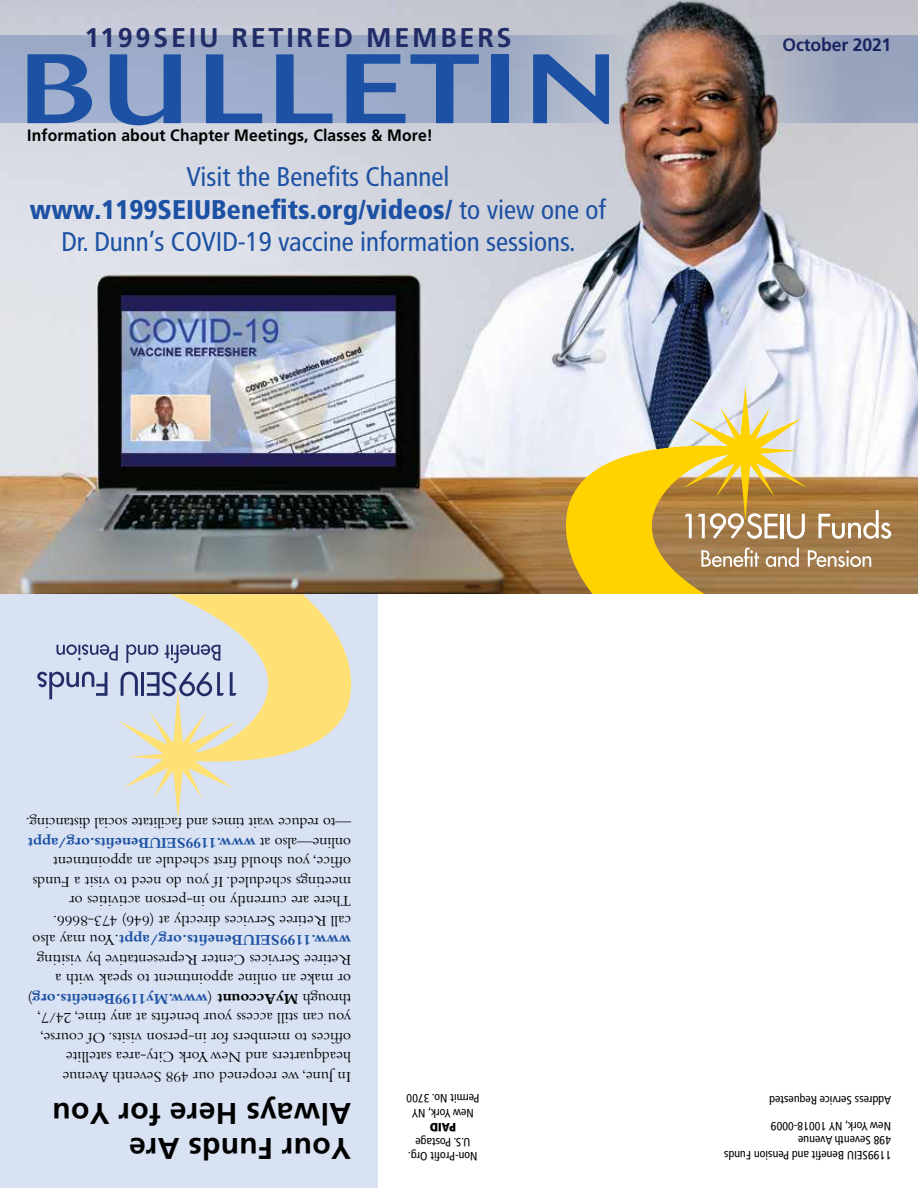
<style>
.page{position:relative;width:918px;height:1188px;background:#fff}
.page>*{position:absolute;margin:0;border:0;box-sizing:border-box;transform-origin:0 0}
.t1{font:500 97.5px "Cosmos";letter-spacing:.035em;color:#1d51a3;scale:1.25 1}
.t2{font:700 30px/34.5px "Frutiger";letter-spacing:.01em;color:#000}
.t3{font:condensed 27px/32.4px "Frutiger";color:#1d51a3;text-align:center}
.t4{font:700 27px "Frutiger";letter-spacing:.1em;color:#222d68}
.t5{font:700 18px "Frutiger";letter-spacing:-.01em;color:#222d68}
.t6{font:700 16.5px "Frutiger";letter-spacing:.01em;color:#000;scale:.95 1}
.t7{font:15.75px/19.5px "Bembo";color:#000}
.t8{font:condensed 12px/14.4px "Frutiger";color:#000;text-align:center}
.t9{font:900 condensed 12px "Frutiger";color:#000}
.s1{font-weight:900}
.s2{font-weight:700}
.s3{font-weight:700;color:#1d51a3}
</style>
<div class="page">
<img style="left:0;top:0;width:918px;height:594px">
<div style="left:0;top:36px;width:634px;height:87px;background:#9dacc9"></div>
<svg style="left:566px;top:386px;width:241px;height:208px;background:#d4ba64"></svg>
<svg style="left:685px;top:514px;width:7px;height:24px"></svg>
<svg style="left:698px;top:513px;width:80px;height:26px"></svg>
<hr style="left:780px;top:514px;width:3px;height:24px;background:#fff">
<svg style="left:787px;top:514px;width:18px;height:25px"></svg>
<svg style="left:818px;top:510px;width:73px;height:29px"></svg>
<svg style="left:701px;top:548px;width:58px;height:19px"></svg>
<svg style="left:766px;top:548px;width:33px;height:19px"></svg>
<svg style="left:808px;top:550px;width:63px;height:17px"></svg>
<img style="left:578px;top:36px;width:340px;height:87px">
<div style="left:0;top:594px;width:378px;height:594px;background:#d8e2f3"></div>
<svg style="left:119px;top:594px;width:232px;height:224px"></svg>
<svg style="left:230px;top:672px;width:7px;height:24px"></svg>
<svg style="left:147px;top:672px;width:77px;height:24px"></svg>
<hr style="left:141px;top:672px;width:3px;height:24px;background:#222d68">
<svg style="left:121px;top:672px;width:17px;height:24px"></svg>
<svg style="left:37px;top:672px;width:70px;height:27px"></svg>
<svg style="left:165px;top:644px;width:55px;height:19px"></svg>
<svg style="left:126px;top:644px;width:32px;height:19px"></svg>
<svg style="left:57px;top:644px;width:61px;height:17px"></svg>
<h3 class="t4" style="left:84px;top:22px;width:429px">1199SEIU RETIRED MEMBERS</h3>
<h1 class="t1" style="left:20px;top:33px;width:479px">BULLETIN</h1>
<p class="t6" style="left:27px;top:126px;width:429px">Information about Chapter Meetings, Classes &amp; More!</p>
<h3 class="t3" style="left:30px;top:161px;width:578px">Visit the Benefits Channel <span class="s1">www.1199SEIUBenefits.org/videos/</span> to view one of<br>Dr. Dunn’s COVID-19 vaccine information sessions.</h3>
<p class="t5" style="left:783px;top:34px;width:110px">October 2021</p>
<p class="t7" style="left:351px;top:1087px;width:327px;rotate:-180deg">In June, we reopened our 498 Seventh Avenue headquarters and New York City-area satellite offices to members for in-person visits. Of course, you can still access your benefits at any time, 24/7, through <span class="s2">MyAccount</span> (<span class="s3">www.My1199Benefits.org</span>) or make an online appointment to speak with a Retiree Services Center Representative by visiting <span class="s3">www.1199SEIUBenefits.org/appt</span>.You may also call Retiree Services directly at (646) 473-8666.<br>There are currently no in-person activities or meetings scheduled. If you do need to visit a Funds office, you should first schedule an appointment online—also at <span class="s3">www.1199SEIUBenefits.org/appt </span>—to reduce wait times and facilitate social distancing.</p>
<h2 class="t2" style="left:351px;top:1166px;width:300px;rotate:-180deg">Your Funds Are<br>Always Here for You</h2>
<p class="t8" style="left:480px;top:1120px;width:75px;rotate:-180deg">New York, NY<br>Permit No. 3700</p>
<p class="t9" style="left:456px;top:1135px;width:28px;rotate:-180deg">PAID</p>
<p class="t8" style="left:478px;top:1163px;width:71px;rotate:-180deg">Non-Profit Org.<br>U.S. Postage</p>
<p class="t8" style="left:891px;top:1107px;width:123px;rotate:-180deg">Address Service Requested</p>
<p class="t8" style="left:891px;top:1162px;width:168px;text-align:left;rotate:-180deg">1199SEIU Benefit and Pension Funds<br>498 Seventh Avenue<br>New York, NY 10018-0009</p>
</div>
